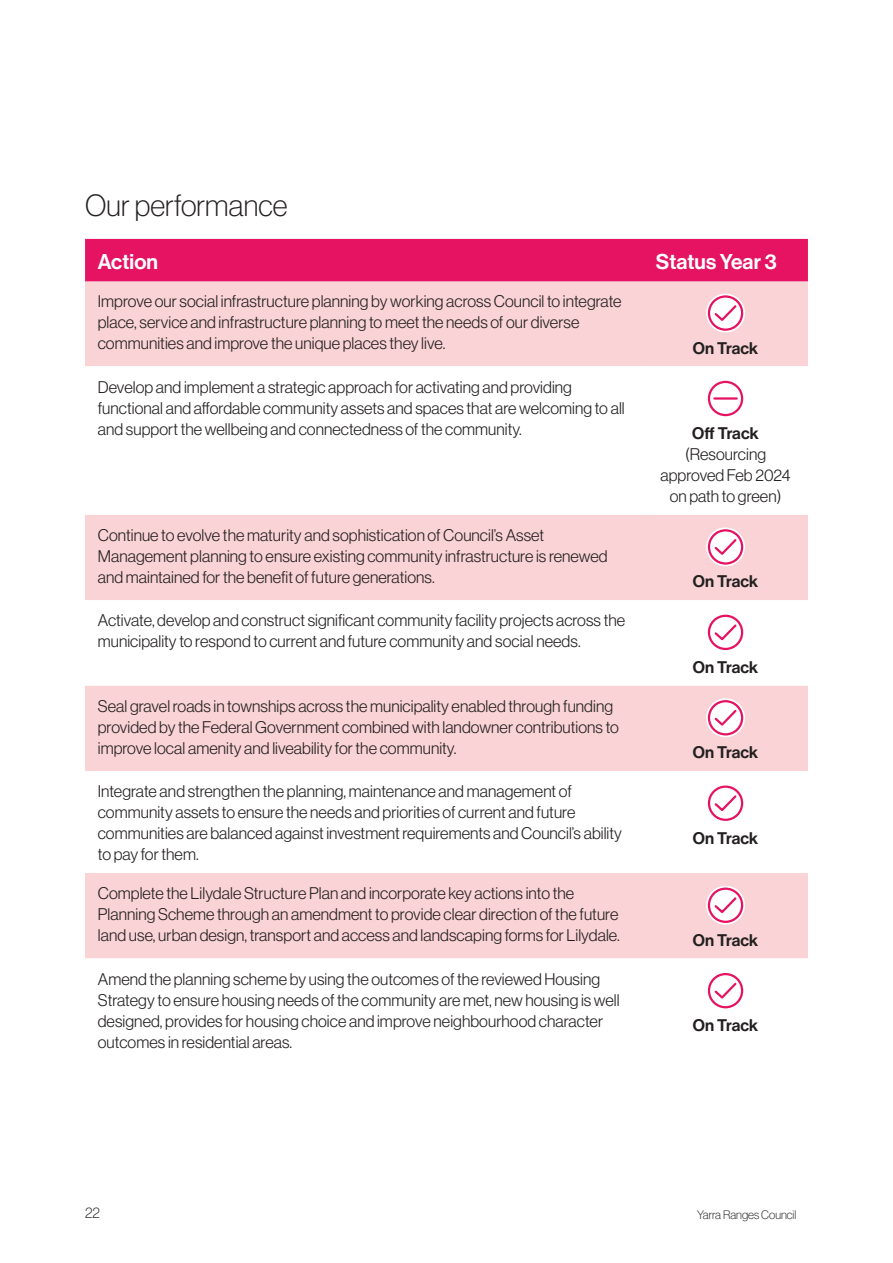
<style>
.page{position:relative;width:893px;height:1263px;background:#fff}
.page>*{position:absolute;margin:0;border:0;box-sizing:border-box;transform-origin:0 0}
.t1{font:100 30px "Neue Haas Display";letter-spacing:.005em;color:#231f20}
.t2{font:21px "Neue Haas Display Mediu";letter-spacing:.005em;color:#fff}
.Copy{font:300 16.5px/21px "Neue Haas Display";letter-spacing:.005em;color:#231f20}
.Copy-2{font:16.5px "Neue Haas Display Mediu";letter-spacing:.005em;color:#231f20}
.t3{font:100 15px "Neue Haas Display";color:#231f20}
.t4{font:100 12px "Neue Haas Display";color:#231f20}
.s1{font-family:"Neue Haas Display Mediu";font-weight:400}
</style>
<div class="page">
<div style="left:85px;top:239px;width:723px;height:43px;background:#e51362"></div>
<div style="left:85px;top:282px;width:723px;height:84px;background:#f9d3d5"></div>
<svg style="left:85px;top:515px;width:558px;height:443px;fill:#f9d3d5"></svg>
<svg style="left:643px;top:515px;width:165px;height:444px;fill:#f9d3d5"></svg>
<svg style="left:706px;top:294px;width:39px;height:38px"></svg>
<div style="left:708px;top:295px;width:35px;height:36px;border:2px solid #e51362;border-radius:50%"></div>
<svg style="left:712px;top:303px;width:27px;height:20px"></svg>
<svg style="left:706px;top:379px;width:39px;height:39px"></svg>
<div style="left:708px;top:381px;width:35px;height:35px;border:2px solid #e51362;border-radius:50%"></div>
<hr style="left:714px;top:397px;width:23px;height:3px;background:#e51362">
<svg style="left:706px;top:527px;width:39px;height:39px"></svg>
<div style="left:708px;top:529px;width:35px;height:36px;border:2px solid #e51362;border-radius:50%"></div>
<svg style="left:712px;top:537px;width:27px;height:20px"></svg>
<svg style="left:706px;top:613px;width:39px;height:39px"></svg>
<div style="left:708px;top:615px;width:35px;height:35px;border:2px solid #e51362;border-radius:50%"></div>
<svg style="left:712px;top:622px;width:27px;height:20px"></svg>
<svg style="left:706px;top:698px;width:39px;height:39px"></svg>
<div style="left:708px;top:700px;width:35px;height:35px;border:2px solid #e51362;border-radius:50%"></div>
<svg style="left:712px;top:708px;width:27px;height:20px"></svg>
<svg style="left:706px;top:784px;width:39px;height:39px"></svg>
<div style="left:708px;top:785px;width:35px;height:36px;border:2px solid #e51362;border-radius:50%"></div>
<svg style="left:712px;top:793px;width:27px;height:20px"></svg>
<svg style="left:706px;top:886px;width:39px;height:39px"></svg>
<div style="left:708px;top:887px;width:35px;height:36px;border:2px solid #e51362;border-radius:50%"></div>
<svg style="left:712px;top:895px;width:27px;height:20px"></svg>
<svg style="left:706px;top:971px;width:39px;height:39px"></svg>
<div style="left:708px;top:973px;width:35px;height:35px;border:2px solid #e51362;border-radius:50%"></div>
<svg style="left:712px;top:981px;width:27px;height:19px"></svg>
<h2 class="t1" style="left:85px;top:189px;width:204px">Our performance</h2>
<h3 class="t2" style="left:98px;top:249px;width:62px">Action</h3>
<h3 class="t2" style="left:656px;top:249px;width:122px">Status Year 3</h3>
<p class="Copy" style="left:98px;top:291px;width:525px">Improve our social infrastructure planning by working across Council to integrate place, service and infrastructure planning to meet the needs of our diverse communities and improve the unique places they live.</p>
<p class="Copy-2" style="left:693px;top:338px;width:67px">On Track</p>
<p class="Copy" style="left:98px;top:376px;width:528px">Develop and implement a strategic approach for activating and providing functional and affordable community assets and spaces that are welcoming to all and support the wellbeing and connectedness of the community.</p>
<p class="Copy" style="left:98px;top:525px;width:511px">Continue to evolve the maturity and sophistication of Council’s Asset<br>Management planning to ensure existing community infrastructure is renewed and maintained for the benefit of future generations.</p>
<p class="Copy" style="left:98px;top:610px;width:529px">Activate, develop and construct significant community facility projects across the municipality to respond to current and future community and social needs.</p>
<p class="Copy" style="left:98px;top:695px;width:523px">Seal gravel roads in townships across the municipality enabled through funding provided by the Federal Government combined with landowner contributions to improve local amenity and liveability for the community.</p>
<p class="Copy" style="left:98px;top:781px;width:526px">Integrate and strengthen the planning, maintenance and management of community assets to ensure the needs and priorities of current and future communities are balanced against investment requirements and Council’s ability to pay for them.</p>
<p class="Copy" style="left:98px;top:883px;width:524px">Complete the Lilydale Structure Plan and incorporate key actions into the<br>Planning Scheme through an amendment to provide clear direction of the future land use, urban design, transport and access and landscaping forms for Lilydale.</p>
<p class="Copy" style="left:98px;top:968px;width:523px">Amend the planning scheme by using the outcomes of the reviewed Housing Strategy to ensure housing needs of the community are met, new housing is well designed, provides for housing choice and improve neighbourhood character outcomes in residential areas.</p>
<p class="Copy" style="left:660px;top:423px;width:132px;text-align:center"><span class="s1">Off Track </span>(Resourcing approved Feb 2024 on path to green)</p>
<p class="Copy-2" style="left:693px;top:572px;width:67px">On Track</p>
<p class="Copy-2" style="left:693px;top:657px;width:67px">On Track</p>
<p class="Copy-2" style="left:693px;top:743px;width:67px">On Track</p>
<p class="Copy-2" style="left:693px;top:828px;width:67px">On Track</p>
<p class="Copy-2" style="left:693px;top:930px;width:67px">On Track</p>
<p class="Copy-2" style="left:693px;top:1016px;width:67px">On Track</p>
<p class="t3" style="left:85px;top:1204px;width:16px">22</p>
<p class="t4" style="left:697px;top:1208px;width:101px">Yarra Ranges Council</p>
</div>
